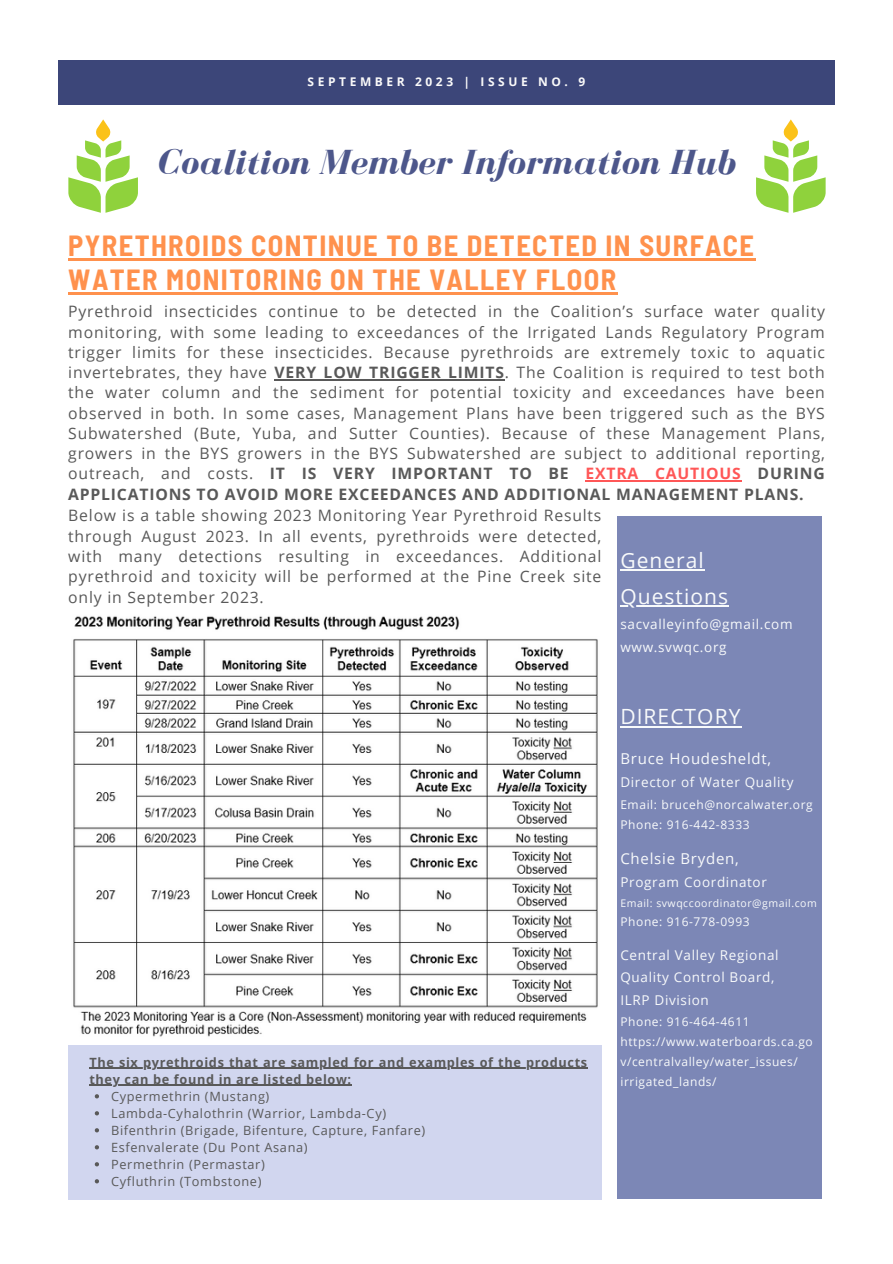
<style>
.page{position:relative;width:893px;height:1264px;background:#fff}
.page>*{position:absolute;margin:0;border:0;box-sizing:border-box;transform-origin:0 0}
.t1{font:italic 700 36px "Bodoni FLF";color:#4d578b}
.t2{font:700 semi-condensed 28.5px/33.8px "Barlow";letter-spacing:.05em;color:#ff914d}
.t3{font:21px/35.5px "Open Sans";letter-spacing:.05em;color:#f8fafb}
.t4{font:15.75px/20.2px "Open Sans";letter-spacing:.05em;color:#595959;text-align:justify}
.t5{font:15px "Open Sans";letter-spacing:.05em;color:#f8fafb}
.t6{font:13.5px/22.5px "Open Sans";letter-spacing:.05em;color:#f8fafb}
.t7{font:12.75px "Open Sans";letter-spacing:.05em;color:#595959}
.t8{font:700 12.75px/17px "Open Sans";letter-spacing:.05em;color:#595959}
.t9{font:12px/20px "Open Sans";letter-spacing:.05em;color:#f8fafb}
.t10{font:700 12px "Open Sans";letter-spacing:.3em;color:#fafafa}
.t11{font:10.5px "Open Sans";letter-spacing:.05em;color:#f8fafb}
.s1{font-weight:700}
.s2{font-weight:700;color:#ff5757}
</style>
<div class="page">
<div style="left:58px;top:60px;width:776px;height:45px;background:#3c4679"></div>
<svg style="left:756px;top:119px;width:69px;height:94px"></svg>
<div style="left:616px;top:516px;width:205px;height:683px;background:#7c87b6"></div>
<svg style="left:68px;top:119px;width:70px;height:94px"></svg>
<div style="left:68px;top:1044px;width:533px;height:155px;background:#d1d6ef"></div>
<svg style="left:95px;top:1094px;width:4px;height:4px"></svg>
<svg style="left:95px;top:1111px;width:4px;height:4px"></svg>
<svg style="left:95px;top:1128px;width:4px;height:4px"></svg>
<svg style="left:95px;top:1145px;width:4px;height:4px"></svg>
<svg style="left:95px;top:1162px;width:4px;height:4px"></svg>
<svg style="left:95px;top:1179px;width:4px;height:4px"></svg>
<hr style="left:89px;top:1067px;width:498px;height:1px;background:#595959">
<hr style="left:89px;top:1084px;width:263px;height:1px;background:#595959">
<img style="left:73px;top:616px;width:525px;height:421px">
<hr style="left:620px;top:569px;width:85px;height:2px;background:#f8fafb">
<hr style="left:620px;top:605px;width:109px;height:2px;background:#f8fafb">
<hr style="left:620px;top:725px;width:121px;height:2px;background:#f8fafb">
<hr style="left:68px;top:258px;width:687px;height:2px;background:#ff914d">
<hr style="left:68px;top:292px;width:549px;height:2px;background:#ff914d">
<hr style="left:274px;top:379px;width:231px;height:1px;background:#595959">
<hr style="left:585px;top:480px;width:156px;height:1px;background:#ff5757">
<p class="t10" style="left:307px;top:73px;width:279px">SEPTEMBER 2023 | ISSUE NO. 9</p>
<p class="t1" style="left:157px;top:143px;width:579px">Coalition Member Information Hub</p>
<p class="t2" style="left:68px;top:228px;width:687px">PYRETHROIDS CONTINUE TO BE DETECTED IN SURFACE<br>WATER MONITORING ON THE VALLEY FLOOR</p>
<p class="t4" style="left:68px;top:301px;width:758px">Pyrethroid insecticides continue to be detected in the Coalition’s surface water quality monitoring, with some leading to exceedances of the Irrigated Lands Regulatory Program trigger limits for these insecticides. Because pyrethroids are extremely toxic to aquatic invertebrates, they have <span class="s1">VERY LOW TRIGGER LIMITS</span>. The Coalition is required to test both the water column and the sediment for potential toxicity and exceedances have been observed in both. In some cases, Management Plans have been triggered such as the BYS Subwatershed (Bute, Yuba, and Sutter Counties). Because of these Management Plans, growers in the BYS growers in the BYS Subwatershed are subject to additional reporting, outreach, and costs. <span class="s1">IT IS VERY IMPORTANT TO BE</span> <span class="s2">EXTRA CAUTIOUS</span> <span class="s1">DURING APPLICATIONS TO AVOID MORE EXCEEDANCES AND ADDITIONAL MANAGEMENT PLANS.</span></p>
<p class="t4" style="left:68px;top:505px;width:534px">Below is a table showing 2023 Monitoring Year Pyrethroid Results through August 2023. In all events, pyrethroids were detected, with many detections resulting in exceedances. Additional pyrethroid and toxicity will be performed at the Pine Creek site only in September 2023.</p>
<p class="t3" style="left:620px;top:542px;width:109px">General<br>Questions</p>
<p class="t6" style="left:620px;top:613px;width:174px">sacvalleyinfo@gmail.com</p>
<p class="t6" style="left:620px;top:635px;width:108px">www.svwqc.org</p>
<p class="t8" style="left:89px;top:1053px;width:499px">The six pyrethroids that are sampled for and examples of the products they can be found in are listed below:</p>
<p class="t7" style="left:111px;top:1086px;width:160px">Cypermethrin (Mustang)</p>
<p class="t7" style="left:111px;top:1103px;width:276px">Lambda-Cyhalothrin (Warrior, Lambda-Cy)</p>
<p class="t7" style="left:111px;top:1120px;width:315px">Bifenthrin (Brigade, Bifenture, Capture, Fanfare)</p>
<p class="t7" style="left:111px;top:1137px;width:198px">Esfenvalerate (Du Pont Asana)</p>
<p class="t7" style="left:111px;top:1154px;width:155px">Permethrin (Permastar)</p>
<p class="t7" style="left:111px;top:1171px;width:152px">Cyfluthrin (Tombstone)</p>
<p class="t3" style="left:620px;top:698px;width:122px">DIRECTORY</p>
<p class="t5" style="left:620px;top:748px;width:152px">Bruce Houdesheldt,</p>
<p class="t6" style="left:620px;top:771px;width:175px">Director of Water Quality</p>
<p class="t9" style="left:620px;top:794px;width:194px">Email: bruceh@norcalwater.org</p>
<p class="t9" style="left:620px;top:814px;width:131px">Phone: 916-442-8333</p>
<p class="t5" style="left:620px;top:848px;width:120px">Chelsie Bryden,</p>
<p class="t6" style="left:620px;top:871px;width:148px">Program Coordinator</p>
<p class="t11" style="left:620px;top:895px;width:198px">Email: svwqccoordinator@gmail.com</p>
<p class="t9" style="left:620px;top:911px;width:131px">Phone: 916-778-0993</p>
<p class="t6" style="left:620px;top:943px;width:160px">Central Valley Regional<br>Quality Control Board,</p>
<p class="t6" style="left:620px;top:988px;width:90px">ILRP Division</p>
<p class="t9" style="left:620px;top:1011px;width:131px">Phone: 916-464-4611</p>
<p class="t9" style="left:620px;top:1031px;width:194px">https://www.waterboards.ca.go v/centralvalley/water_issues/ irrigated_lands/</p>
</div>
